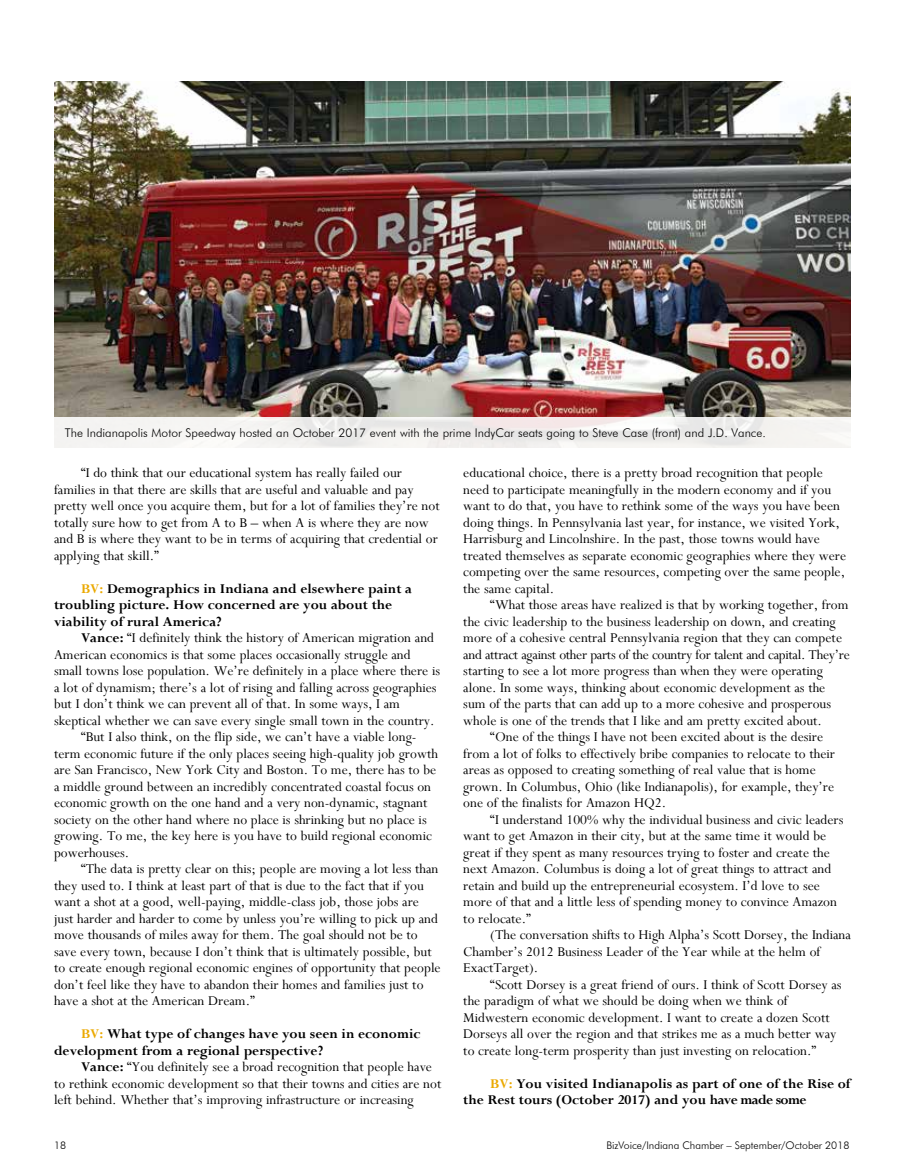
<style>
.page{position:relative;width:905px;height:1175px;background:#fff}
.page>*{position:absolute;margin:0;border:0;box-sizing:border-box;transform-origin:0 0}
.t1{font:15px/16.5px "Perpetua";color:#000}
.t2{font:700 15px/16.5px "Perpetua";color:#000}
.t3{font:15px "Perpetua";letter-spacing:-.02em;color:#000}
.t4{font:300 12px "Futura BT";color:#000}
.t5{font:300 10.5px "Futura BT";color:#000}
.s1{color:#eba900}
.s2{font-weight:700}
</style>
<div class="page">
<img style="left:54px;top:81px;width:796px;height:335px">
<div style="left:54px;top:416px;width:796px;height:31px;background:linear-gradient(to right,#f4f3f1,#efedec)"></div>
<p class="t4" style="left:65px;top:425px;width:702px">The Indianapolis Motor Speedway hosted an October 2017 event with the prime IndyCar seats going to Steve Case (front) and J.D. Vance.</p>
<p class="t1" style="left:54px;top:464px;width:387px;text-indent:27px">“I do think that our educational system has really failed our families in that there are skills that are useful and valuable and pay pretty well once you acquire them, but for a lot of families they’re not totally sure how to get from A to B – when A is where they are now and B is where they want to be in terms of acquiring that credential or applying that skill.”</p>
<p class="t2" style="left:54px;top:580px;width:359px;text-indent:27px"><span class="s1">BV:</span> Demographics in Indiana and elsewhere paint a troubling picture. How concerned are you about the viability of rural America?</p>
<p class="t1" style="left:81px;top:629px;width:354px"><span class="s2">Vance:</span> “I definitely think the history of American migration and</p>
<p class="t1" style="left:54px;top:646px;width:358px">American economics is that some places occasionally struggle and</p>
<p class="t1" style="left:54px;top:662px;width:387px">small towns lose population. We’re definitely in a place where there is</p>
<p class="t1" style="left:54px;top:679px;width:384px">a lot of dynamism; there’s a lot of rising and falling across geographies</p>
<p class="t1" style="left:54px;top:695px;width:347px">but I don’t think we can prevent all of that. In some ways, I am</p>
<p class="t1" style="left:54px;top:712px;width:382px">skeptical whether we can save every single small town in the country.</p>
<p class="t1" style="left:81px;top:728px;width:337px">“But I also think, on the flip side, we can’t have a viable long-</p>
<p class="t1" style="left:54px;top:745px;width:385px">term economic future if the only places seeing high-quality job growth</p>
<p class="t1" style="left:54px;top:761px;width:383px">are San Francisco, New York City and Boston. To me, there has to be</p>
<p class="t1" style="left:54px;top:778px;width:378px">a middle ground between an incredibly concentrated coastal focus on</p>
<p class="t1" style="left:54px;top:794px;width:375px">economic growth on the one hand and a very non-dynamic, stagnant</p>
<p class="t1" style="left:54px;top:811px;width:374px">society on the other hand where no place is shrinking but no place is</p>
<p class="t1" style="left:54px;top:827px;width:379px">growing. To me, the key here is you have to build regional economic</p>
<p class="t1" style="left:54px;top:844px;width:77px">powerhouses.</p>
<p class="t1" style="left:81px;top:860px;width:359px">“The data is pretty clear on this; people are moving a lot less than</p>
<p class="t1" style="left:54px;top:877px;width:371px">they used to. I think at least part of that is due to the fact that if you</p>
<p class="t1" style="left:54px;top:893px;width:366px">want a shot at a good, well-paying, middle-class job, those jobs are</p>
<p class="t1" style="left:54px;top:910px;width:385px">just harder and harder to come by unless you’re willing to pick up and</p>
<p class="t1" style="left:54px;top:926px;width:365px">move thousands of miles away for them. The goal should not be to</p>
<p class="t1" style="left:54px;top:943px;width:379px">save every town, because I don’t think that is ultimately possible, but</p>
<p class="t1" style="left:54px;top:959px;width:388px">to create enough regional economic engines of opportunity that people</p>
<p class="t1" style="left:54px;top:976px;width:371px">don’t feel like they have to abandon their homes and families just to</p>
<p class="t1" style="left:54px;top:992px;width:202px">have a shot at the American Dream.”</p>
<p class="t2" style="left:54px;top:1025px;width:368px;text-indent:27px"><span class="s1">BV:</span> What type of changes have you seen in economic development from a regional perspective?</p>
<p class="t1" style="left:54px;top:1058px;width:389px;text-indent:27px"><span class="s2">Vance:</span> “You definitely see a broad recognition that people have to rethink economic development so that their towns and cities are not left behind. Whether that’s improving infrastructure or increasing</p>
<p class="t1" style="left:463px;top:464px;width:384px">educational choice, there is a pretty broad recognition that people need to participate meaningfully in the modern economy and if you want to do that, you have to rethink some of the ways you have been doing things. In Pennsylvania last year, for instance, we visited York, Harrisburg and Lincolnshire. In the past, those towns would have treated themselves as separate economic geographies where they were competing over the same resources, competing over the same people, the same capital.</p>
<p class="t1" style="left:490px;top:596px;width:360px">“What those areas have realized is that by working together, from</p>
<p class="t1" style="left:463px;top:613px;width:374px">the civic leadership to the business leadership on down, and creating</p>
<p class="t1" style="left:463px;top:629px;width:380px">more of a cohesive central Pennsylvania region that they can compete</p>
<p class="t3" style="left:463px;top:645px;width:388px">and attract against other parts of the country for talent and capital. They’re</p>
<p class="t1" style="left:463px;top:662px;width:361px">starting to see a lot more progress than when they were operating</p>
<p class="t1" style="left:463px;top:679px;width:363px">alone. In some ways, thinking about economic development as the</p>
<p class="t1" style="left:463px;top:695px;width:369px">sum of the parts that can add up to a more cohesive and prosperous</p>
<p class="t1" style="left:463px;top:712px;width:360px">whole is one of the trends that I like and am pretty excited about.</p>
<p class="t1" style="left:490px;top:728px;width:334px">“One of the things I have not been excited about is the desire</p>
<p class="t1" style="left:463px;top:745px;width:373px">from a lot of folks to effectively bribe companies to relocate to their</p>
<p class="t1" style="left:463px;top:761px;width:354px">areas as opposed to creating something of real value that is home</p>
<p class="t1" style="left:463px;top:778px;width:372px">grown. In Columbus, Ohio (like Indianapolis), for example, they’re</p>
<p class="t1" style="left:463px;top:794px;width:204px">one of the finalists for Amazon HQ2.</p>
<p class="t1" style="left:490px;top:811px;width:354px">“I understand 100% why the individual business and civic leaders</p>
<p class="t1" style="left:463px;top:827px;width:364px">want to get Amazon in their city, but at the same time it would be</p>
<p class="t1" style="left:463px;top:844px;width:368px">great if they spent as many resources trying to foster and create the</p>
<p class="t1" style="left:463px;top:860px;width:369px">next Amazon. Columbus is doing a lot of great things to attract and</p>
<p class="t1" style="left:463px;top:877px;width:358px">retain and build up the entrepreneurial ecosystem. I’d love to see</p>
<p class="t1" style="left:463px;top:893px;width:375px">more of that and a little less of spending money to convince Amazon</p>
<p class="t1" style="left:463px;top:910px;width:69px">to relocate.”</p>
<p class="t1" style="left:490px;top:926px;width:362px">(The conversation shifts to High Alpha’s Scott Dorsey, the Indiana</p>
<p class="t1" style="left:463px;top:943px;width:359px">Chamber’s 2012 Business Leader of the Year while at the helm of</p>
<p class="t1" style="left:463px;top:959px;width:77px">ExactTarget).</p>
<p class="t1" style="left:490px;top:976px;width:353px">“Scott Dorsey is a great friend of ours. I think of Scott Dorsey as</p>
<p class="t1" style="left:463px;top:992px;width:326px">the paradigm of what we should be doing when we think of</p>
<p class="t1" style="left:463px;top:1009px;width:368px">Midwestern economic development. I want to create a dozen Scott</p>
<p class="t1" style="left:463px;top:1025px;width:374px">Dorseys all over the region and that strikes me as a much better way</p>
<p class="t1" style="left:463px;top:1042px;width:354px">to create long-term prosperity than just investing on relocation.”</p>
<p class="t2" style="left:463px;top:1075px;width:389px;text-indent:27px"><span class="s1">BV:</span> You visited Indianapolis as part of one of the Rise of the Rest tours (October 2017) and you have made some</p>
<p class="t5" style="left:54px;top:1139px;width:14px">18</p>
<p class="t5" style="left:606px;top:1139px;width:244px">BizVoice/Indiana Chamber – September/October 2018</p>
</div>
